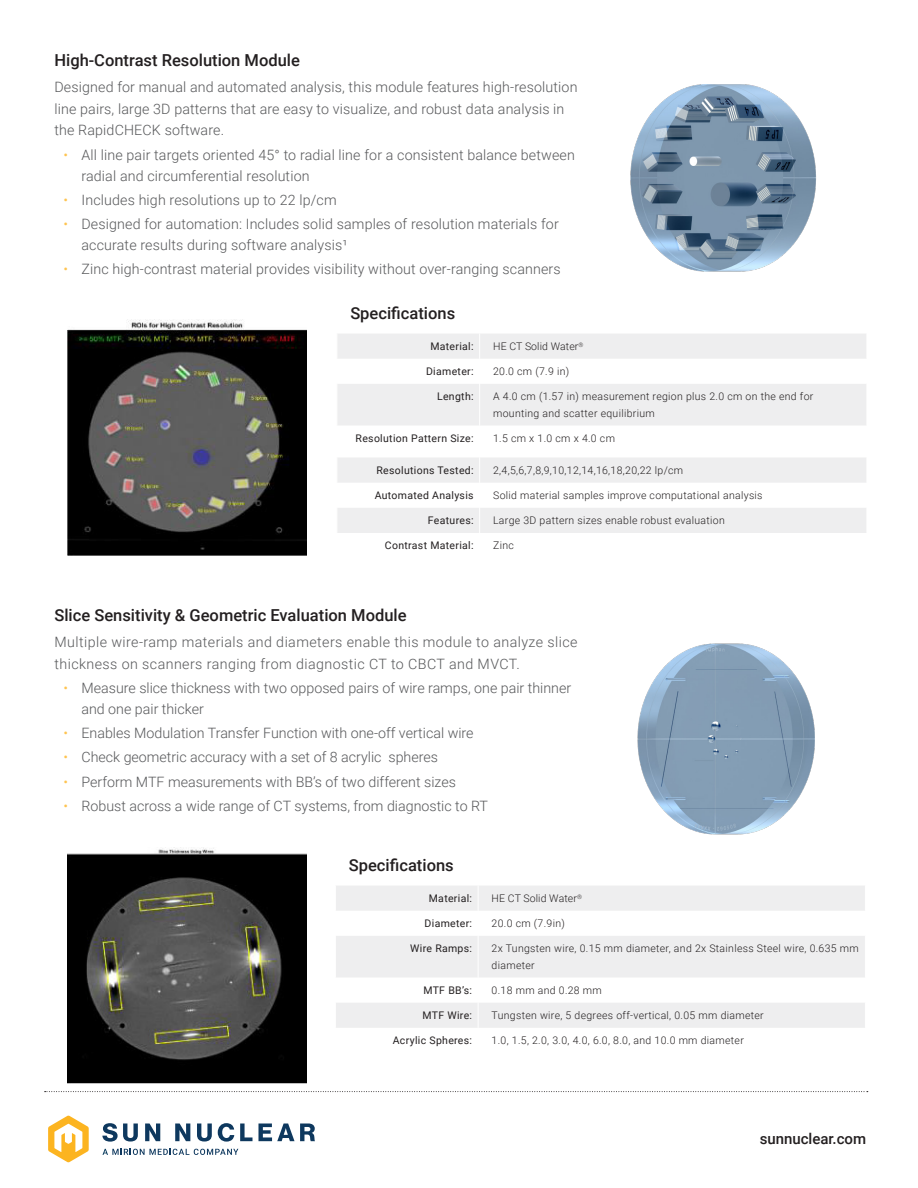
<style>
.page{position:relative;width:918px;height:1188px;background:#fff}
.page>*{position:absolute;margin:0;border:0;box-sizing:border-box;transform-origin:0 0}
.Copy_Subhead{font:500 16.5px "Roboto";color:#231f20}
.t1{font:500 15px "Roboto";color:#231f20}
.Body_Copy{font:300 14.25px/21px "Roboto";letter-spacing:.01em;color:#57585a}
.Body_Copy-2{font:300 14.25px/21.8px "Roboto";letter-spacing:.03em;color:#57585a}
.Specs_-_Table_Right{font:300 10.5px/16.5px "Roboto";letter-spacing:.03em;color:#231f20}
.Specs_-_Table_Left_C{font:10.5px "Roboto";letter-spacing:.03em;color:#231f20}
.Specs_-_Table_Right-2{font:300 10.5px "Roboto";letter-spacing:.01em;color:#231f20}
.s1{color:#fec451}
</style>
<div class="page">
<svg style="left:337px;top:334px;width:529px;height:199px;fill:#eeeeef"></svg>
<hr style="left:479px;top:426px;width:1px;height:32px;background:#fff">
<svg style="left:479px;top:334px;width:1px;height:50px"></svg>
<hr style="left:479px;top:384px;width:1px;height:42px;background:#fff">
<svg style="left:479px;top:458px;width:1px;height:75px"></svg>
<img style="left:630px;top:84px;width:186px;height:188px">
<svg style="left:336px;top:886px;width:529px;height:142px;fill:#eeeeef"></svg>
<svg style="left:478px;top:886px;width:1px;height:50px"></svg>
<hr style="left:478px;top:936px;width:1px;height:42px;background:#fff">
<svg style="left:478px;top:978px;width:1px;height:50px"></svg>
<img style="left:637px;top:643px;width:178px;height:192px">
<img style="left:67px;top:320px;width:239px;height:235px">
<img style="left:67px;top:848px;width:239px;height:235px">
<svg style="left:48px;top:1116px;width:41px;height:46px"></svg>
<svg style="left:102px;top:1149px;width:136px;height:6px"></svg>
<svg style="left:102px;top:1123px;width:36px;height:19px"></svg>
<svg style="left:145px;top:1124px;width:15px;height:17px"></svg>
<svg style="left:175px;top:1124px;width:15px;height:17px"></svg>
<svg style="left:197px;top:1124px;width:15px;height:18px"></svg>
<svg style="left:218px;top:1123px;width:16px;height:19px"></svg>
<svg style="left:240px;top:1124px;width:75px;height:17px"></svg>
<svg style="left:45px;top:1091px;width:823px;height:1px"></svg>
<p class="Copy_Subhead" style="left:54px;top:48px;width:247px">High-Contrast Resolution Module</p>
<p class="Body_Copy" style="left:54px;top:75px;width:525px;line-height:21.8px">Designed for manual and automated analysis, this module features high-resolution line pairs, large 3D patterns that are easy to visualize, and robust data analysis in the RapidCHECK software.</p>
<p class="Body_Copy" style="left:81px;top:144px;width:495px;text-indent:-18px"><span class="s1">•</span> All line pair targets oriented 45° to radial line for a consistent balance between radial and circumferential resolution</p>
<p class="Body_Copy" style="left:63px;top:189px;width:275px"><span class="s1">•</span> Includes high resolutions up to 22 lp/cm</p>
<p class="Body_Copy" style="left:81px;top:213px;width:479px;text-indent:-18px"><span class="s1">•</span> Designed for automation: Includes solid samples of resolution materials for accurate results during software analysis¹</p>
<p class="Body_Copy" style="left:63px;top:258px;width:499px"><span class="s1">•</span> Zinc high-contrast material provides visibility without over-ranging scanners</p>
<p class="Copy_Subhead" style="left:350px;top:302px;width:106px">Specifications</p>
<p class="Specs_-_Table_Left_C" style="left:430px;top:339px;width:45px">Material:</p>
<p class="Specs_-_Table_Right-2" style="left:493px;top:339px;width:92px">HE CT Solid Water<sup>®</sup></p>
<p class="Specs_-_Table_Left_C" style="left:426px;top:364px;width:49px">Diameter:</p>
<p class="Specs_-_Table_Right" style="left:493px;top:363px;width:78px">20.0 cm (7.9 in)</p>
<p class="Specs_-_Table_Left_C" style="left:437px;top:389px;width:38px">Length:</p>
<p class="Specs_-_Table_Right" style="left:493px;top:388px;width:322px">A 4.0 cm (1.57 in) measurement region plus 2.0 cm on the end for mounting and scatter equilibrium</p>
<p class="Specs_-_Table_Left_C" style="left:356px;top:431px;width:120px">Resolution Pattern Size:</p>
<p class="Specs_-_Table_Right" style="left:493px;top:430px;width:123px">1.5 cm x 1.0 cm x 4.0 cm</p>
<p class="Specs_-_Table_Left_C" style="left:376px;top:463px;width:99px">Resolutions Tested:</p>
<p class="Specs_-_Table_Right" style="left:493px;top:462px;width:192px">2,4,5,6,7,8,9,10,12,14,16,18,20,22 lp/cm</p>
<p class="Specs_-_Table_Left_C" style="left:375px;top:488px;width:100px">Automated Analysis</p>
<p class="Specs_-_Table_Right" style="left:493px;top:487px;width:271px">Solid material samples improve computational analysis</p>
<p class="Specs_-_Table_Left_C" style="left:428px;top:513px;width:47px">Features:</p>
<p class="Specs_-_Table_Right" style="left:493px;top:512px;width:233px">Large 3D pattern sizes enable robust evaluation</p>
<p class="Specs_-_Table_Left_C" style="left:385px;top:538px;width:90px">Contrast Material:</p>
<p class="Specs_-_Table_Right" style="left:493px;top:537px;width:22px">Zinc</p>
<p class="Copy_Subhead" style="left:54px;top:603px;width:354px">Slice Sensitivity &amp; Geometric Evaluation Module</p>
<p class="Body_Copy-2" style="left:54px;top:630px;width:525px">Multiple wire-ramp materials and diameters enable this module to analyze slice thickness on scanners ranging from diagnostic CT to CBCT and MVCT.</p>
<p class="Body_Copy" style="left:81px;top:677px;width:491px;text-indent:-18px"><span class="s1">•</span> Measure slice thickness with two opposed pairs of wire ramps, one pair thinner and one pair thicker</p>
<p class="Body_Copy" style="left:63px;top:722px;width:412px"><span class="s1">•</span> Enables Modulation Transfer Function with one-off vertical wire</p>
<p class="Body_Copy" style="left:63px;top:746px;width:376px"><span class="s1">•</span> Check geometric accuracy with a set of 8 acrylic spheres</p>
<p class="Body_Copy" style="left:63px;top:771px;width:394px"><span class="s1">•</span> Perform MTF measurements with BB’s of two different sizes</p>
<p class="Body_Copy" style="left:63px;top:795px;width:426px"><span class="s1">•</span> Robust across a wide range of CT systems, from diagnostic to RT</p>
<p class="Copy_Subhead" style="left:349px;top:854px;width:106px">Specifications</p>
<p class="Specs_-_Table_Left_C" style="left:429px;top:891px;width:45px">Material:</p>
<p class="Specs_-_Table_Right-2" style="left:492px;top:891px;width:92px">HE CT Solid Water<sup>®</sup></p>
<p class="Specs_-_Table_Left_C" style="left:425px;top:916px;width:49px">Diameter:</p>
<p class="Specs_-_Table_Right" style="left:492px;top:915px;width:75px">20.0 cm (7.9in)</p>
<p class="Specs_-_Table_Left_C" style="left:410px;top:941px;width:63px">Wire Ramps:</p>
<p class="Specs_-_Table_Right" style="left:492px;top:940px;width:369px">2x Tungsten wire, 0.15 mm diameter, and 2x Stainless Steel wire, 0.635 mm diameter</p>
<p class="Specs_-_Table_Left_C" style="left:423px;top:983px;width:50px">MTF BB’s:</p>
<p class="Specs_-_Table_Right" style="left:492px;top:982px;width:112px">0.18 mm and 0.28 mm</p>
<p class="Specs_-_Table_Left_C" style="left:423px;top:1008px;width:51px">MTF Wire:</p>
<p class="Specs_-_Table_Right" style="left:492px;top:1007px;width:274px">Tungsten wire, 5 degrees off-vertical, 0.05 mm diameter</p>
<p class="Specs_-_Table_Left_C" style="left:393px;top:1033px;width:81px">Acrylic Spheres:</p>
<p class="Specs_-_Table_Right" style="left:492px;top:1032px;width:254px">1.0, 1.5, 2.0, 3.0, 4.0, 6.0, 8.0, and 10.0 mm diameter</p>
<p class="t1" style="left:760px;top:1128px;width:108px">sunnuclear.com</p>
</div>
